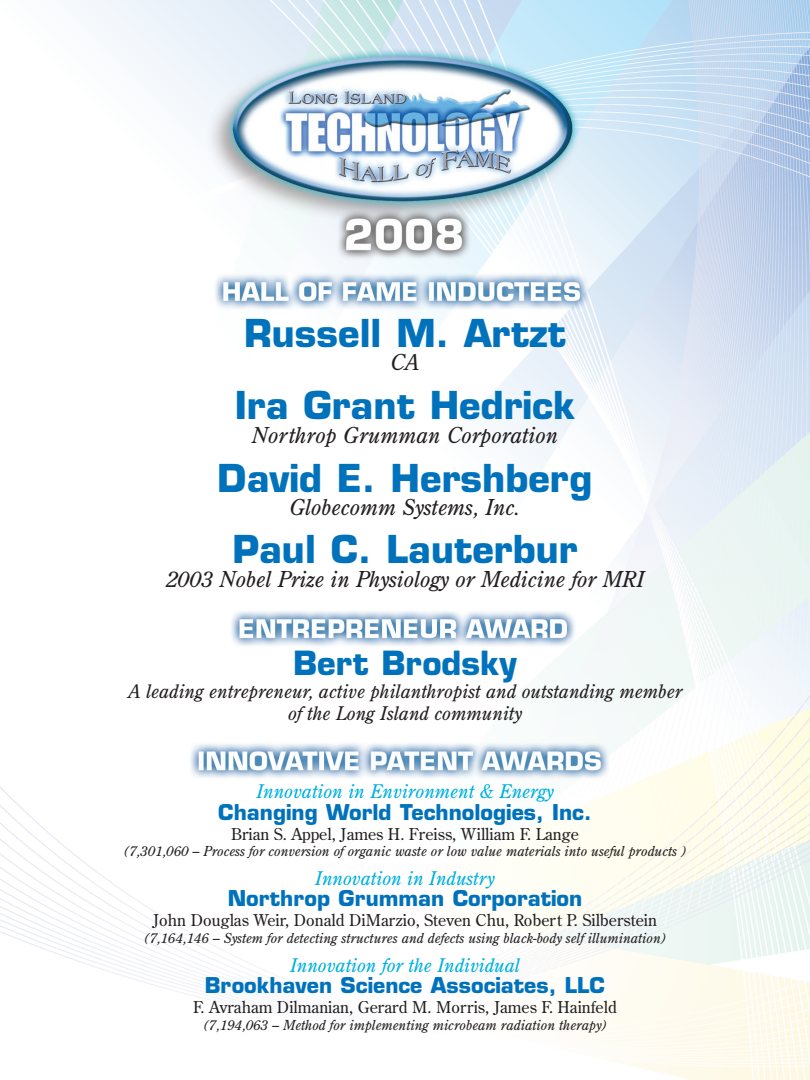
<style>
.page{position:relative;width:810px;height:1080px;background:#fff}
.page>*{position:absolute;margin:0;border:0;box-sizing:border-box;transform-origin:0 0}
.t1{font:700 37.5px "Eurostile";color:#0072bc}
.t2{font:700 32.5px "Eurostile";color:#0072bc}
.t3{font:italic 21.88px "Century Old Style";color:#231f20}
.t4{font:700 21.25px "Eurostile";color:#0072bc}
.t5{font:italic 18.75px/22.5px "Century Old Style";color:#231f20;text-align:center}
.t6{font:italic 18.75px "Century Old Style";color:#00b0e0}
.t7{font:16.25px "Century Old Style";color:#231f20}
.t8{font:italic 13.75px "Century Old Style";color:#231f20}
</style>
<div class="page">
<img style="left:0;top:0;width:810px;height:1080px">
<h1 class="t1" style="left:244px;top:318px;width:323px">Russell M. Artzt</h1>
<h3 class="t3" style="left:391px;top:350px;width:30px">CA</h3>
<h1 class="t1" style="left:235px;top:391px;width:342px">Ira Grant Hedrick</h1>
<h3 class="t3" style="left:252px;top:423px;width:308px">Northrop Grumman Corporation</h3>
<h1 class="t1" style="left:218px;top:463px;width:376px">David E. Hershberg</h1>
<h3 class="t3" style="left:290px;top:495px;width:232px">Globecomm Systems, Inc.</h3>
<h1 class="t1" style="left:232px;top:535px;width:347px">Paul C. Lauterbur</h1>
<h3 class="t3" style="left:166px;top:567px;width:480px">2003 Nobel Prize in Physiology or Medicine for MRI</h3>
<h2 class="t2" style="left:293px;top:651px;width:225px">Bert Brodsky</h2>
<h3 class="t5" style="left:128px;top:680px;width:556px">A leading entrepreneur, active philanthropist and outstanding member of the Long Island community</h3>
<h3 class="t6" style="left:256px;top:781px;width:299px">Innovation in Environment &amp; Energy</h3>
<h3 class="t4" style="left:218px;top:804px;width:375px">Changing World Technologies, Inc.</h3>
<p class="t7" style="left:231px;top:824px;width:350px">Brian S. Appel, James H. Freiss, William F. Lange</p>
<p class="t8" style="left:123px;top:844px;width:566px">(7,301,060 – Process for conversion of organic waste or low value materials into useful products )</p>
<h3 class="t6" style="left:315px;top:868px;width:181px">Innovation in Industry</h3>
<h3 class="t4" style="left:228px;top:890px;width:356px">Northrop Grumman Corporation</h3>
<p class="t7" style="left:153px;top:911px;width:506px">John Douglas Weir, Donald DiMarzio, Steven Chu, Robert P. Silberstein</p>
<p class="t8" style="left:143px;top:930px;width:525px">(7,164,146 – System for detecting structures and defects using black-body self illumination)</p>
<h3 class="t6" style="left:290px;top:955px;width:231px">Innovation for the Individual</h3>
<h3 class="t4" style="left:205px;top:977px;width:402px">Brookhaven Science Associates, LLC</h3>
<p class="t7" style="left:193px;top:998px;width:425px">F. Avraham Dilmanian, Gerard M. Morris, James F. Hainfeld</p>
<p class="t8" style="left:202px;top:1017px;width:407px">(7,194,063 – Method for implementing microbeam radiation therapy)</p>
</div>
